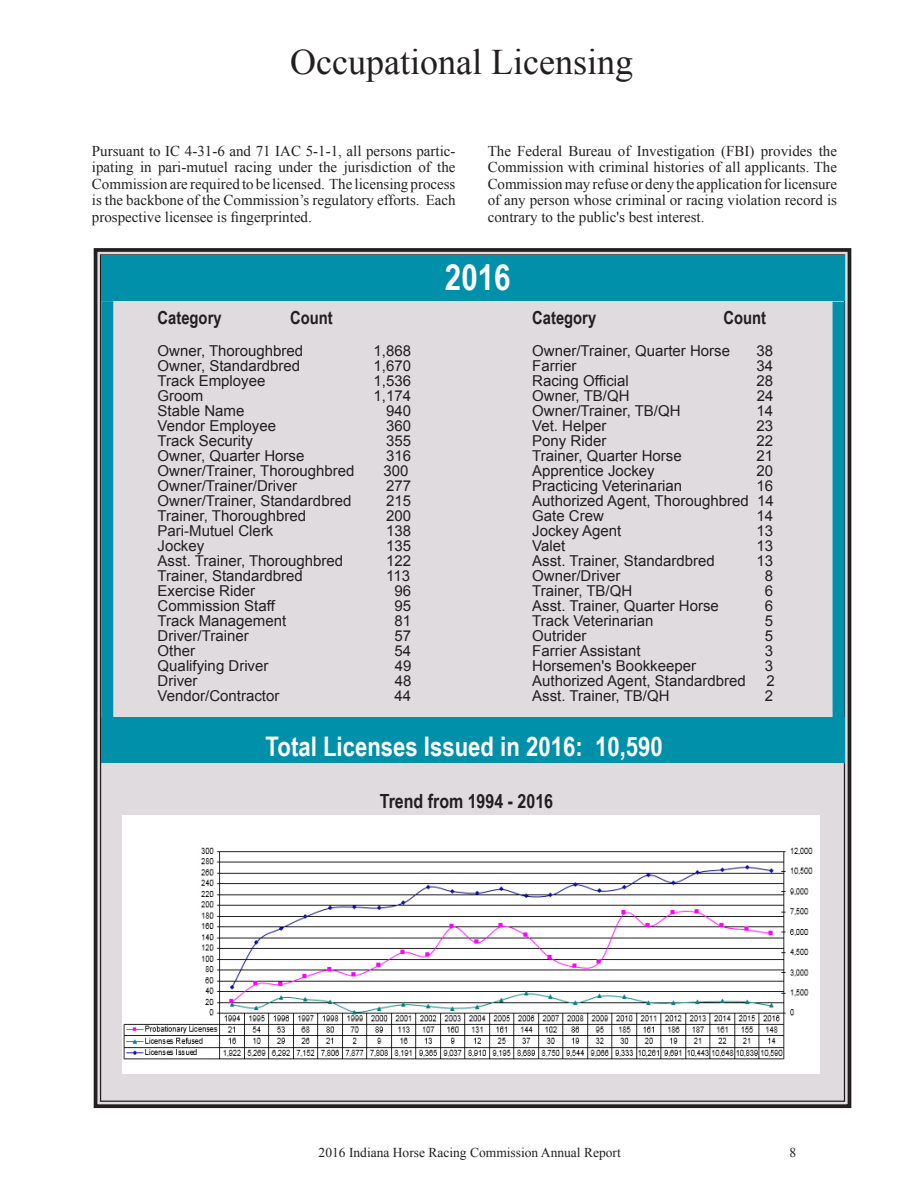
<style>
.page{position:relative;width:918px;height:1188px;background:#fff}
.page>*{position:absolute;margin:0;border:0;box-sizing:border-box;transform-origin:0 0}
.t1{font:36px "Times New Roman";color:#231f20}
.t2{font:700 36px "Arial Narrow";color:#fff}
.t3{font:700 27px "Arial Narrow";color:#fff}
.t4{font:700 19.5px "Arial Narrow";color:#231f20}
.t5{font:700 18px "Arial Narrow";color:#231f20}
.t6{font:15px "Arial";color:#231f20}
.t7{font:15px/16.5px "Times New Roman";color:#231f20;text-align:justify}
.t8{font:13.5px "Times New Roman";color:#231f20}
</style>
<div class="page">
<div style="left:93px;top:248px;width:759px;height:861px;background:#e0dbdf"></div>
<div style="left:101px;top:255px;width:744px;height:46px;background:#0090a9"></div>
<div style="left:101px;top:717px;width:743px;height:46px;background:#0090a9"></div>
<div style="left:101px;top:301px;width:12px;height:416px;background:#0090a9"></div>
<div style="left:833px;top:302px;width:12px;height:416px;background:#0090a9"></div>
<img style="left:123px;top:815px;width:696px;height:258px">
<p class="t1" style="left:290px;top:38px;width:344px">Occupational Licensing</p>
<p class="t7" style="left:92px;top:142px;width:365px">Pursuant to IC 4-31-6 and 71 IAC 5-1-1, all persons partic&shy;ipating in pari-mutuel racing under the jurisdiction of the Commission are required to be licensed. The licensing process is the backbone of the Commission’s regulatory efforts. Each prospective licensee is fingerprinted.</p>
<p class="t7" style="left:488px;top:142px;width:351px">The Federal Bureau of Investigation (FBI) provides the Commission with criminal histories of all applicants. The Commission may refuse or deny the application for licensure of any person whose criminal or racing violation record is contrary to the public's best interest.</p>
<p class="t2" style="left:445px;top:250px;width:67px">2016</p>
<p class="t5" style="left:158px;top:304px;width:65px">Category</p>
<p class="t5" style="left:290px;top:304px;width:44px">Count</p>
<p class="t5" style="left:532px;top:304px;width:65px">Category</p>
<p class="t5" style="left:723px;top:304px;width:44px">Count</p>
<p class="t6" style="left:158px;top:341px;width:147px">Owner, Thoroughbred</p>
<p class="t6" style="left:374px;top:341px;width:39px">1,868</p>
<p class="t6" style="left:158px;top:356px;width:144px">Owner, Standardbred</p>
<p class="t6" style="left:374px;top:356px;width:39px">1,670</p>
<p class="t6" style="left:158px;top:371px;width:109px">Track Employee</p>
<p class="t6" style="left:374px;top:371px;width:39px">1,536</p>
<p class="t6" style="left:158px;top:386px;width:47px">Groom</p>
<p class="t6" style="left:374px;top:386px;width:39px">1,174</p>
<p class="t6" style="left:158px;top:401px;width:88px">Stable Name</p>
<p class="t6" style="left:386px;top:401px;width:27px">940</p>
<p class="t6" style="left:158px;top:416px;width:120px">Vendor Employee</p>
<p class="t6" style="left:386px;top:416px;width:27px">360</p>
<p class="t6" style="left:158px;top:431px;width:97px">Track Security</p>
<p class="t6" style="left:386px;top:431px;width:27px">355</p>
<p class="t6" style="left:158px;top:446px;width:148px">Owner, Quarter Horse</p>
<p class="t6" style="left:386px;top:446px;width:27px">316</p>
<p class="t6" style="left:158px;top:461px;width:198px">Owner/Trainer, Thoroughbred</p>
<p class="t6" style="left:384px;top:461px;width:27px">300</p>
<p class="t6" style="left:158px;top:476px;width:141px">Owner/Trainer/Driver</p>
<p class="t6" style="left:386px;top:476px;width:27px">277</p>
<p class="t6" style="left:158px;top:491px;width:195px">Owner/Trainer, Standardbred</p>
<p class="t6" style="left:386px;top:491px;width:27px">215</p>
<p class="t6" style="left:158px;top:506px;width:150px">Trainer, Thoroughbred</p>
<p class="t6" style="left:386px;top:506px;width:27px">200</p>
<p class="t6" style="left:158px;top:521px;width:117px">Pari-Mutuel Clerk</p>
<p class="t6" style="left:386px;top:521px;width:27px">138</p>
<p class="t6" style="left:158px;top:536px;width:48px">Jockey</p>
<p class="t6" style="left:386px;top:536px;width:27px">135</p>
<p class="t6" style="left:158px;top:551px;width:187px">Asst. Trainer, Thoroughbred</p>
<p class="t6" style="left:386px;top:551px;width:27px">122</p>
<p class="t6" style="left:158px;top:566px;width:147px">Trainer, Standardbred</p>
<p class="t6" style="left:386px;top:566px;width:25px">113</p>
<p class="t6" style="left:158px;top:581px;width:99px">Exercise Rider</p>
<p class="t6" style="left:394px;top:581px;width:18px">96</p>
<p class="t6" style="left:158px;top:596px;width:119px">Commission Staff</p>
<p class="t6" style="left:394px;top:596px;width:18px">95</p>
<p class="t6" style="left:158px;top:611px;width:130px">Track Management</p>
<p class="t6" style="left:394px;top:611px;width:18px">81</p>
<p class="t6" style="left:158px;top:626px;width:93px">Driver/Trainer</p>
<p class="t6" style="left:394px;top:626px;width:18px">57</p>
<p class="t6" style="left:158px;top:641px;width:39px">Other</p>
<p class="t6" style="left:394px;top:641px;width:18px">54</p>
<p class="t6" style="left:158px;top:656px;width:112px">Qualifying Driver</p>
<p class="t6" style="left:395px;top:656px;width:18px">49</p>
<p class="t6" style="left:158px;top:671px;width:41px">Driver</p>
<p class="t6" style="left:395px;top:671px;width:18px">48</p>
<p class="t6" style="left:158px;top:686px;width:123px">Vendor/Contractor</p>
<p class="t6" style="left:394px;top:686px;width:18px">44</p>
<p class="t6" style="left:532px;top:341px;width:199px">Owner/Trainer, Quarter Horse</p>
<p class="t6" style="left:757px;top:341px;width:18px">38</p>
<p class="t6" style="left:532px;top:356px;width:46px">Farrier</p>
<p class="t6" style="left:757px;top:356px;width:18px">34</p>
<p class="t6" style="left:532px;top:371px;width:98px">Racing Official</p>
<p class="t6" style="left:757px;top:371px;width:18px">28</p>
<p class="t6" style="left:532px;top:386px;width:99px">Owner, TB/QH</p>
<p class="t6" style="left:757px;top:386px;width:18px">24</p>
<p class="t6" style="left:532px;top:401px;width:150px">Owner/Trainer, TB/QH</p>
<p class="t6" style="left:757px;top:401px;width:18px">14</p>
<p class="t6" style="left:532px;top:416px;width:76px">Vet. Helper</p>
<p class="t6" style="left:757px;top:416px;width:18px">23</p>
<p class="t6" style="left:532px;top:431px;width:76px">Pony Rider</p>
<p class="t6" style="left:757px;top:431px;width:18px">22</p>
<p class="t6" style="left:532px;top:446px;width:151px">Trainer, Quarter Horse</p>
<p class="t6" style="left:757px;top:446px;width:18px">21</p>
<p class="t6" style="left:532px;top:461px;width:124px">Apprentice Jockey</p>
<p class="t6" style="left:757px;top:461px;width:18px">20</p>
<p class="t6" style="left:532px;top:476px;width:152px">Practicing Veterinarian</p>
<p class="t6" style="left:757px;top:476px;width:18px">16</p>
<p class="t6" style="left:532px;top:491px;width:243px">Authorized Agent, Thoroughbred 14</p>
<p class="t6" style="left:532px;top:506px;width:73px">Gate Crew</p>
<p class="t6" style="left:757px;top:506px;width:18px">14</p>
<p class="t6" style="left:532px;top:521px;width:91px">Jockey Agent</p>
<p class="t6" style="left:757px;top:521px;width:18px">13</p>
<p class="t6" style="left:532px;top:536px;width:35px">Valet</p>
<p class="t6" style="left:757px;top:536px;width:18px">13</p>
<p class="t6" style="left:532px;top:551px;width:184px">Asst. Trainer, Standardbred</p>
<p class="t6" style="left:757px;top:551px;width:18px">13</p>
<p class="t6" style="left:532px;top:566px;width:90px">Owner/Driver</p>
<p class="t6" style="left:765px;top:566px;width:10px">8</p>
<p class="t6" style="left:532px;top:581px;width:102px">Trainer, TB/QH</p>
<p class="t6" style="left:765px;top:581px;width:10px">6</p>
<p class="t6" style="left:532px;top:596px;width:188px">Asst. Trainer, Quarter Horse</p>
<p class="t6" style="left:765px;top:596px;width:10px">6</p>
<p class="t6" style="left:532px;top:611px;width:123px">Track Veterinarian</p>
<p class="t6" style="left:765px;top:611px;width:10px">5</p>
<p class="t6" style="left:532px;top:626px;width:56px">Outrider</p>
<p class="t6" style="left:765px;top:626px;width:10px">5</p>
<p class="t6" style="left:532px;top:641px;width:110px">Farrier Assistant</p>
<p class="t6" style="left:765px;top:641px;width:10px">3</p>
<p class="t6" style="left:532px;top:656px;width:165px">Horsemen's Bookkeeper</p>
<p class="t6" style="left:765px;top:656px;width:10px">3</p>
<p class="t6" style="left:532px;top:671px;width:215px">Authorized Agent, Standardbred</p>
<p class="t6" style="left:767px;top:671px;width:10px">2</p>
<p class="t6" style="left:532px;top:686px;width:139px">Asst. Trainer, TB/QH</p>
<p class="t6" style="left:765px;top:686px;width:10px">2</p>
<p class="t3" style="left:266px;top:726px;width:399px">Total Licenses Issued in 2016: 10,590</p>
<p class="t4" style="left:380px;top:786px;width:175px">Trend from 1994 - 2016</p>
<p class="t8" style="left:319px;top:1144px;width:304px">2016 Indiana Horse Racing Commission Annual Report</p>
<p class="t8" style="left:790px;top:1144px;width:8px">8</p>
</div>
